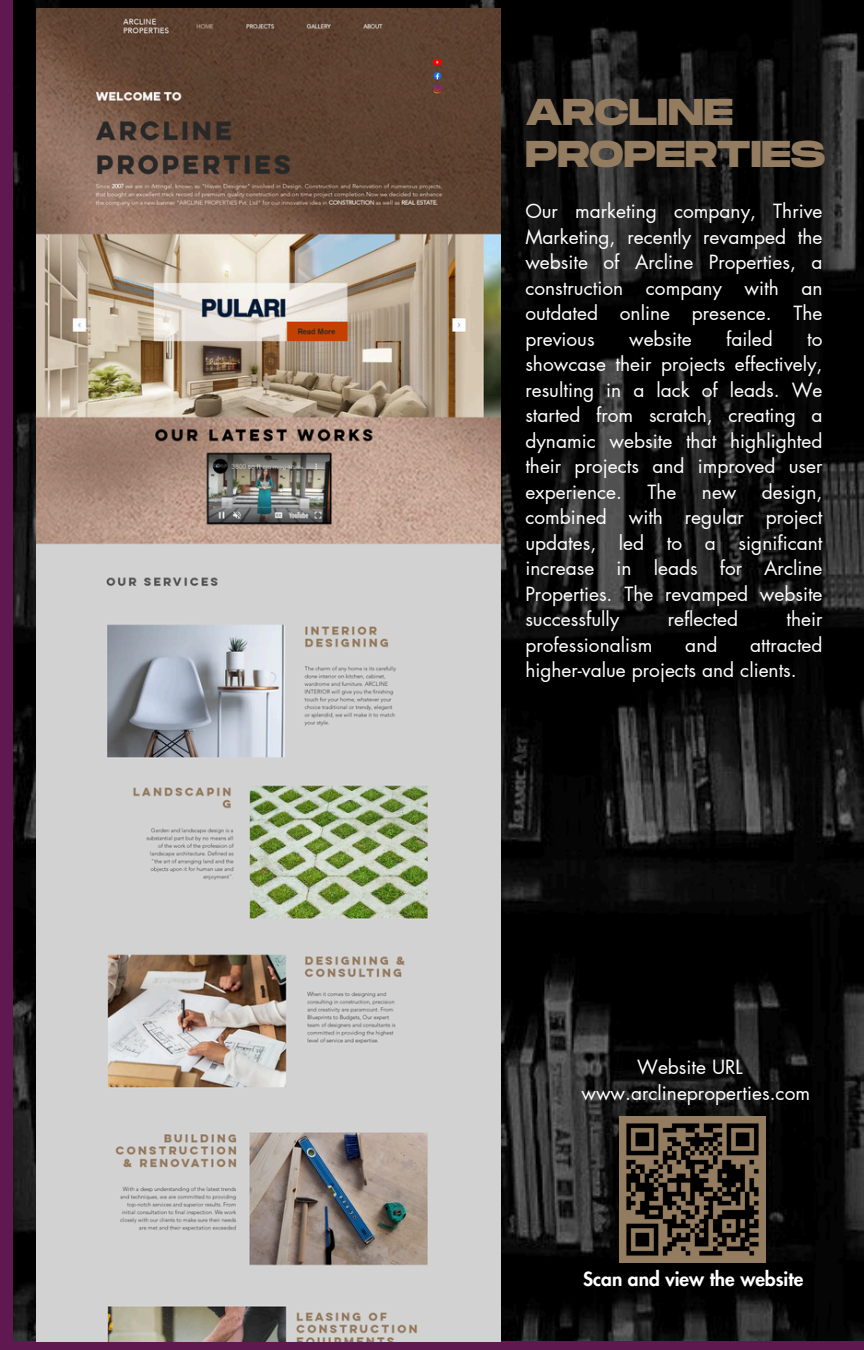
<style>
.page{position:relative;width:864px;height:1350px;background:#fff}
.page>*{position:absolute;margin:0;border:0;box-sizing:border-box;transform-origin:0 0}
.t1{font:700 37.35px/42.1px "Monument Extended";color:#937c5f}
.t2{font:19.12px/25.4px "Futura LT Pro";color:#fff;text-align:justify}
.t3{font:800 19.12px "Futura LT Pro";color:#fff}
</style>
<div class="page">
<img style="left:12px;top:0;width:852px;height:1341px">
<div style="left:0;top:0;width:12px;height:1350px;background:#5f1950"></div>
<div style="left:11px;top:1341px;width:853px;height:9px;background:#5f1950"></div>
<img style="left:37px;top:8px;width:464px;height:1334px">
<img style="left:619px;top:1116px;width:147px;height:147px">
<p class="t1" style="left:525px;top:93px;width:301px">ARCLINE<br>PROPERTIES</p>
<p class="t2" style="left:525px;top:199px;width:299px">Our marketing company, Thrive Marketing, recently revamped the website of Arcline Properties, a construction company with an outdated online presence. The previous</p>
<p class="t2" style="left:629px;top:327px;width:64px">website</p>
<p class="t2" style="left:726px;top:327px;width:48px">failed</p>
<p class="t2" style="left:525px;top:327px;width:299px;text-indent:282px">to showcase their projects effectively, resulting in a lack of leads. We started from scratch, creating a dynamic website that highlighted their projects and improved user experience.</p>
<p class="t2" style="left:525px;top:480px;width:299px;text-indent:237px">design, combined with regular project updates, led to a significant increase in leads for Arcline Properties. The revamped website successfully</p>
<p class="t2" style="left:648px;top:480px;width:31px">The</p>
<p class="t2" style="left:702px;top:480px;width:36px">new</p>
<p class="t2" style="left:668px;top:607px;width:72px">reflected</p>
<p class="t2" style="left:787px;top:607px;width:38px">their</p>
<p class="t2" style="left:525px;top:633px;width:129px">professionalism</p>
<p class="t2" style="left:685px;top:633px;width:34px">and</p>
<p class="t2" style="left:525px;top:633px;width:299px;text-indent:225px">attracted higher-value projects and clients.</p>
<p class="t2" style="left:637px;top:1055px;width:107px">Website URL</p>
<h2 class="t2" style="left:582px;top:1081px;width:230px">www.arclineproperties.com</h2>
<p class="t3" style="left:583px;top:1270px;width:222px">Scan and view the website</p>
</div>
